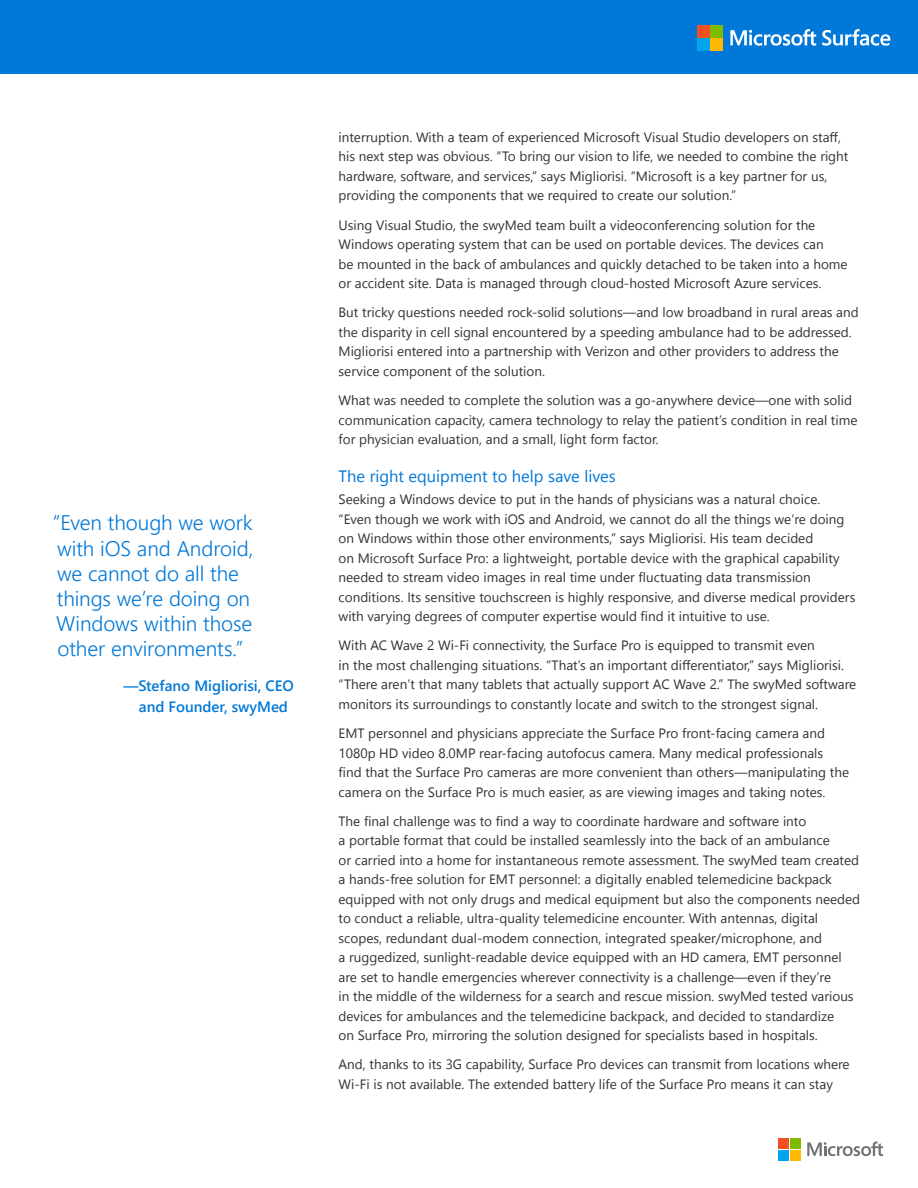
<style>
.page{position:relative;width:918px;height:1188px;background:#fff}
.page>*{position:absolute;margin:0;border:0;box-sizing:border-box;transform-origin:0 0}
.t1{font:300 21px/25.2px "Segoe UI";letter-spacing:-.005em;color:#0078d7}
.t2{font:16.5px "Segoe UI";color:#0078d7}
.t3{font:600 15px/21px "Segoe UI";color:#0078d7}
.t4{font:13.5px/19.5px "Segoe UI";color:#323232}
</style>
<div class="page">
<div style="left:0;top:0;width:918px;height:74px;background:#0078d7"></div>
<svg style="left:807px;top:1142px;width:76px;height:14px"></svg>
<div style="left:778px;top:1138px;width:11px;height:11px;background:#f25022"></div>
<div style="left:790px;top:1138px;width:11px;height:11px;background:#7fba00"></div>
<div style="left:778px;top:1150px;width:11px;height:10px;background:#00a4ef"></div>
<div style="left:790px;top:1150px;width:11px;height:10px;background:#ffb900"></div>
<svg style="left:730px;top:29px;width:160px;height:17px"></svg>
<div style="left:698px;top:25px;width:12px;height:12px;background:#f25022"></div>
<div style="left:711px;top:25px;width:12px;height:12px;background:#7fba00"></div>
<div style="left:698px;top:38px;width:12px;height:12px;background:#00a4ef"></div>
<div style="left:711px;top:38px;width:12px;height:12px;background:#ffb900"></div>
<h1 class="t1" style="left:53px;top:510px;width:202px">“Even though we work with iOS and Android, we cannot do all the things we’re doing on<br>Windows within those other environments.”</h1>
<p class="t3" style="left:139px;top:675px;width:157px;text-indent:-15px">—Stefano Migliorisi, CEO and Founder, swyMed</p>
<p class="t4" style="left:339px;top:127px;width:511px">interruption. With a team of experienced Microsoft Visual Studio developers on staff, his next step was obvious. “To bring our vision to life, we needed to combine the right hardware, software, and services,” says Migliorisi. “Microsoft is a key partner for us, providing the components that we required to create our solution.”</p>
<p class="t4" style="left:339px;top:215px;width:511px">Using Visual Studio, the swyMed team built a videoconferencing solution for the Windows operating system that can be used on portable devices. The devices can<br>be mounted in the back of ambulances and quickly detached to be taken into a home or accident site. Data is managed through cloud-hosted Microsoft Azure services.</p>
<p class="t4" style="left:339px;top:302px;width:522px">But tricky questions needed rock-solid solutions—and low broadband in rural areas and the disparity in cell signal encountered by a speeding ambulance had to be addressed.<br>Migliorisi entered into a partnership with Verizon and other providers to address the service component of the solution.</p>
<p class="t4" style="left:339px;top:390px;width:520px">What was needed to complete the solution was a go-anywhere device—one with solid communication capacity, camera technology to relay the patient’s condition in real time for physician evaluation, and a small, light form factor.</p>
<p class="t2" style="left:339px;top:463px;width:279px">The right equipment to help save lives</p>
<p class="t4" style="left:339px;top:489px;width:518px">Seeking a Windows device to put in the hands of physicians was a natural choice. “Even though we work with iOS and Android, we cannot do all the things we’re doing on Windows within those other environments,” says Migliorisi. His team decided<br>on Microsoft Surface Pro: a lightweight, portable device with the graphical capability needed to stream video images in real time under fluctuating data transmission conditions. Its sensitive touchscreen is highly responsive, and diverse medical providers with varying degrees of computer expertise would find it intuitive to use.</p>
<p class="t4" style="left:339px;top:635px;width:519px">With AC Wave 2 Wi-Fi connectivity, the Surface Pro is equipped to transmit even<br>in the most challenging situations. “That’s an important differentiator,” says Migliorisi. “There aren’t that many tablets that actually support AC Wave 2.” The swyMed software monitors its surroundings to constantly locate and switch to the strongest signal.</p>
<p class="t4" style="left:339px;top:723px;width:512px">EMT personnel and physicians appreciate the Surface Pro front-facing camera and 1080p HD video 8.0MP rear-facing autofocus camera. Many medical professionals find that the Surface Pro cameras are more convenient than others—manipulating the camera on the Surface Pro is much easier, as are viewing images and taking notes.</p>
<p class="t4" style="left:339px;top:811px;width:523px">The final challenge was to find a way to coordinate hardware and software into<br>a portable format that could be installed seamlessly into the back of an ambulance<br>or carried into a home for instantaneous remote assessment. The swyMed team created a hands-free solution for EMT personnel: a digitally enabled telemedicine backpack equipped with not only drugs and medical equipment but also the components needed to conduct a reliable, ultra-quality telemedicine encounter. With antennas, digital scopes, redundant dual-modem connection, integrated speaker/microphone, and<br>a ruggedized, sunlight-readable device equipped with an HD camera, EMT personnel are set to handle emergencies wherever connectivity is a challenge—even if they’re<br>in the middle of the wilderness for a search and rescue mission. swyMed tested various devices for ambulances and the telemedicine backpack, and decided to standardize<br>on Surface Pro, mirroring the solution designed for specialists based in hospitals.</p>
<p class="t4" style="left:339px;top:1054px;width:513px">And, thanks to its 3G capability, Surface Pro devices can transmit from locations where<br>Wi-Fi is not available. The extended battery life of the Surface Pro means it can stay</p>
</div>
